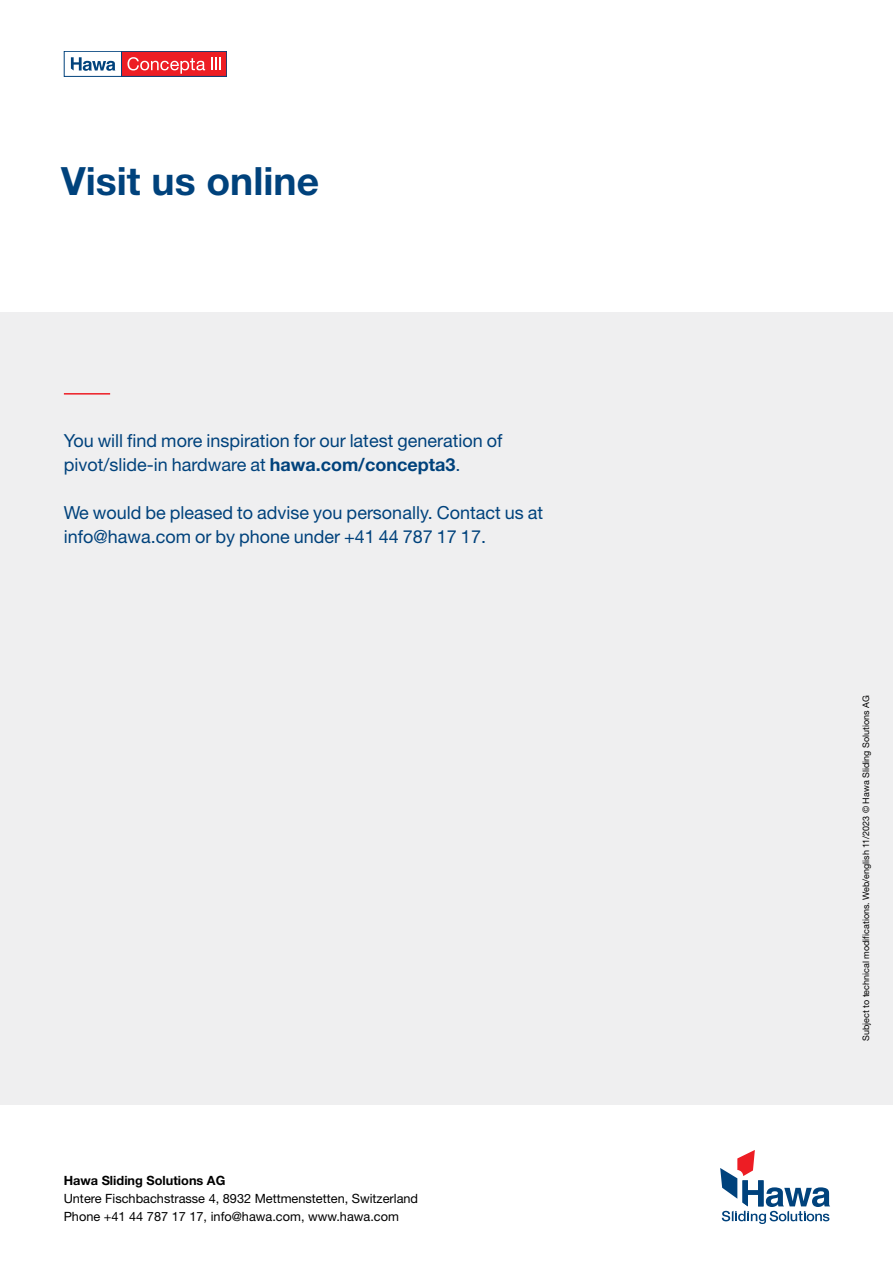
<style>
.page{position:relative;width:893px;height:1263px;background:#fff}
.page>*{position:absolute;margin:0;border:0;box-sizing:border-box;transform-origin:0 0}
.t1{font:700 39px "Helvetica Neue LT Std";color:#00427c}
.t2{font:18px/24px "Helvetica Neue LT Std";color:#00427c}
.t3{font:12.75px/18px "Helvetica Neue LT Std";color:#000}
.t4{font:700 12.75px "Helvetica Neue LT Std";color:#000}
.t5{font:9px "Helvetica Neue LT Std";color:#000}
.s1{font-weight:700}
</style>
<div class="page">
<svg style="left:720px;top:1150px;width:110px;height:74px"></svg>
<div style="left:0;top:313px;width:893px;height:792px;background:#efeff0"></div>
<hr style="left:64px;top:393px;width:46px;height:2px;background:#ed1d24">
<svg style="left:64px;top:51px;width:163px;height:26px"></svg>
<h1 class="t1" style="left:61px;top:157px;width:259px">Visit us online</h1>
<p class="t2" style="left:64px;top:428px;width:440px">You will find more inspiration for our latest generation of pivot/slide-in hardware at <span class="s1">hawa.com/concepta3</span>.</p>
<p class="t2" style="left:64px;top:500px;width:481px">We would be pleased to advise you personally. Contact us at info@hawa.com or by phone under +41 44 787 17 17.</p>
<p class="t4" style="left:64px;top:1173px;width:163px">Hawa Sliding Solutions AG</p>
<p class="t3" style="left:64px;top:1189px;width:356px">Untere Fischbachstrasse 4, 8932 Mettmenstetten, Switzerland<br>Phone +41 44 787 17 17, info@hawa.com, www.hawa.com</p>
<p class="t5" style="left:861px;top:900px;width:231px;rotate:-90deg">789.0276.000/English 2019 © Hawa Sliding Solutions AG</p>
<p class="t5" style="left:861px;top:1041px;width:347px;rotate:-90deg">Subject to technical modifications. Web/english 11/2023 © Hawa Sliding Solutions AG</p>
</div>
